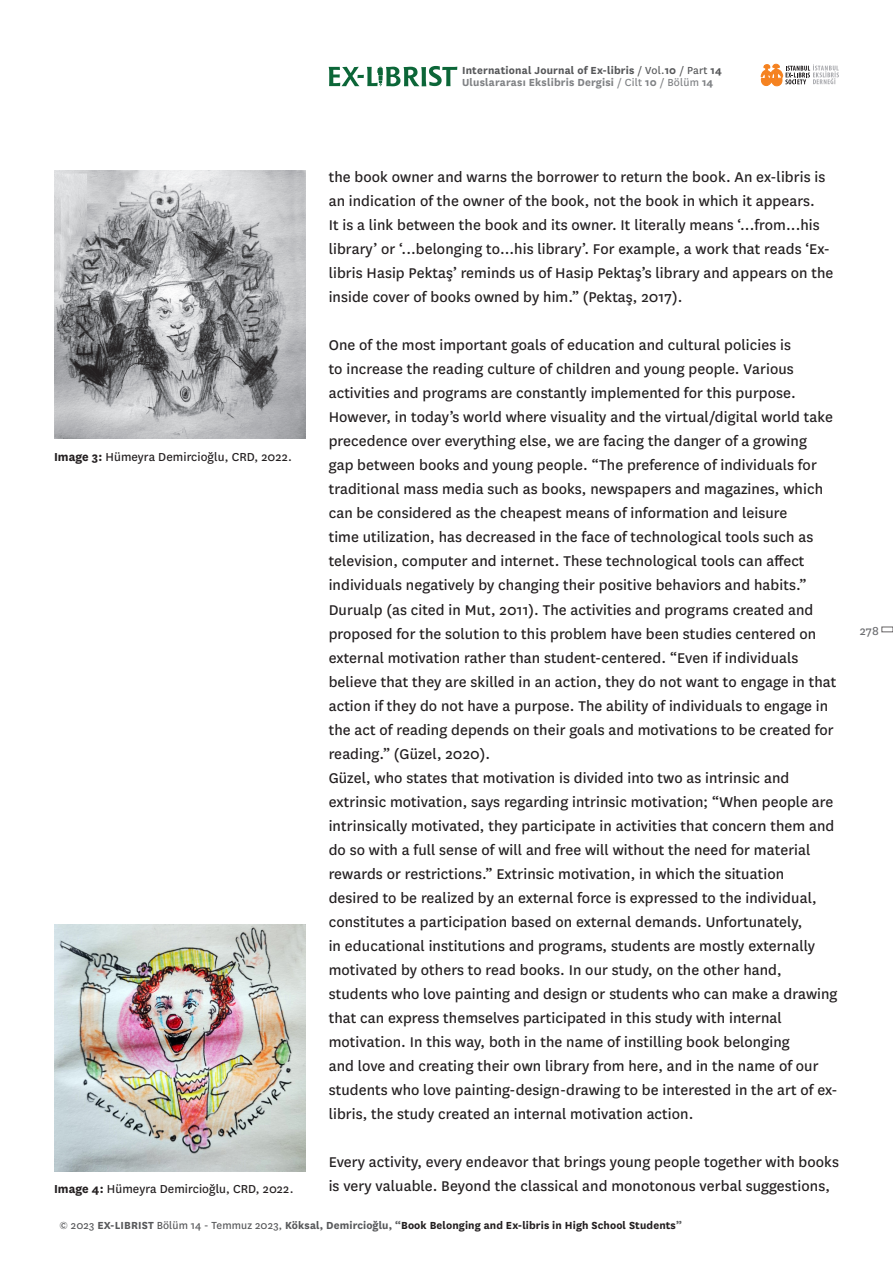
<style>
.page{position:relative;width:893px;height:1263px;background:#fff}
.page>*{position:absolute;margin:0;border:0;box-sizing:border-box;transform-origin:0 0}
.t1{font:16.5px/24px "National";letter-spacing:.005em;color:#231f20}
.t2{font:13.5px "National";letter-spacing:.005em;color:#231f20}
.t3{font:13.5px "National";color:#6c6d70}
.t4{font:700 12px "National";letter-spacing:.01em;color:#231f20}
.t5{font:700 12px/12px "National";letter-spacing:.015em;color:#57585a}
.s1{font-weight:400}
.s2{color:#808285}
.s3{font-weight:400;color:#808285}
.s4{font-weight:700}
.s5{font-weight:400;color:#57585a}
.s6{color:#57585a}
</style>
<div class="page">
<svg style="left:329px;top:66px;width:128px;height:20px"></svg>
<svg style="left:761px;top:64px;width:78px;height:22px"></svg>
<img style="left:54px;top:925px;width:252px;height:246px">
<img style="left:54px;top:170px;width:252px;height:268px">
<p class="t5" style="left:462px;top:63px;width:261px">International Journal of Ex-libris <span class="s1">/ Vol.</span>10 <span class="s1">/ Part</span> 14<br><span class="s2">Uluslararası Ekslibris Dergisi</span> <span class="s3">/ Cilt</span> <span class="s2">10</span> <span class="s3">/ Bölüm</span> <span class="s2">14</span></p>
<p class="t2" style="left:54px;top:448px;width:240px"><span class="s4">Image 3:</span> Hümeyra Demircioğlu, CRD, 2022.</p>
<p class="t2" style="left:54px;top:1179px;width:241px"><span class="s4">Image 4:</span> Hümeyra Demircioğlu, CRD, 2022.</p>
<p class="t1" style="left:329px;top:165px;width:506px">the book owner and warns the borrower to return the book. An ex-libris is an indication of the owner of the book, not the book in which it appears.<br>It is a link between the book and its owner. It literally means ‘...from...his library’ or ‘...belonging to...his library’. For example, a work that reads ‘Ex&shy;libris Hasip Pektaş’ reminds us of Hasip Pektaş’s library and appears on the inside cover of books owned by him.” (Pektaş, 2017).</p>
<p class="t1" style="left:329px;top:333px;width:509px">One of the most important goals of education and cultural policies is<br>to increase the reading culture of children and young people. Various activities and programs are constantly implemented for this purpose.<br>However, in today’s world where visuality and the virtual/digital world take precedence over everything else, we are facing the danger of a growing<br>gap between books and young people. “The preference of individuals for traditional mass media such as books, newspapers and magazines, which can be considered as the cheapest means of information and leisure<br>time utilization, has decreased in the face of technological tools such as television, computer and internet. These technological tools can affect individuals negatively by changing their positive behaviors and habits.” Durualp (as cited in Mut, 2011). The activities and programs created and proposed for the solution to this problem have been studies centered on external motivation rather than student-centered. “Even if individuals believe that they are skilled in an action, they do not want to engage in that action if they do not have a purpose. The ability of individuals to engage in the act of reading depends on their goals and motivations to be created for reading.” (Güzel, 2020).</p>
<p class="t1" style="left:329px;top:765px;width:510px">Güzel, who states that motivation is divided into two as intrinsic and extrinsic motivation, says regarding intrinsic motivation; “When people are intrinsically motivated, they participate in activities that concern them and do so with a full sense of will and free will without the need for material rewards or restrictions.” Extrinsic motivation, in which the situation desired to be realized by an external force is expressed to the individual, constitutes a participation based on external demands. Unfortunately,<br>in educational institutions and programs, students are mostly externally motivated by others to read books. In our study, on the other hand, students who love painting and design or students who can make a drawing that can express themselves participated in this study with internal motivation. In this way, both in the name of instilling book belonging<br>and love and creating their own library from here, and in the name of our students who love painting-design-drawing to be interested in the art of ex&shy;libris, the study created an internal motivation action.</p>
<p class="t1" style="left:329px;top:1149px;width:512px">Every activity, every endeavor that brings young people together with books is very valuable. Beyond the classical and monotonous verbal suggestions,</p>
<p class="t4" style="left:60px;top:1217px;width:624px"><span class="s5">© 2023</span> <span class="s6">EX-LIBRIST</span> <span class="s5">Bölüm 14 - Temmuz 2023,</span> <span class="s6">Köksal, Demircioğlu, “</span>Book Belonging and Ex-libris in High School Students<span class="s6">”</span></p>
<p class="t3" style="left:860px;top:621px;width:20px">278</p>
</div>
